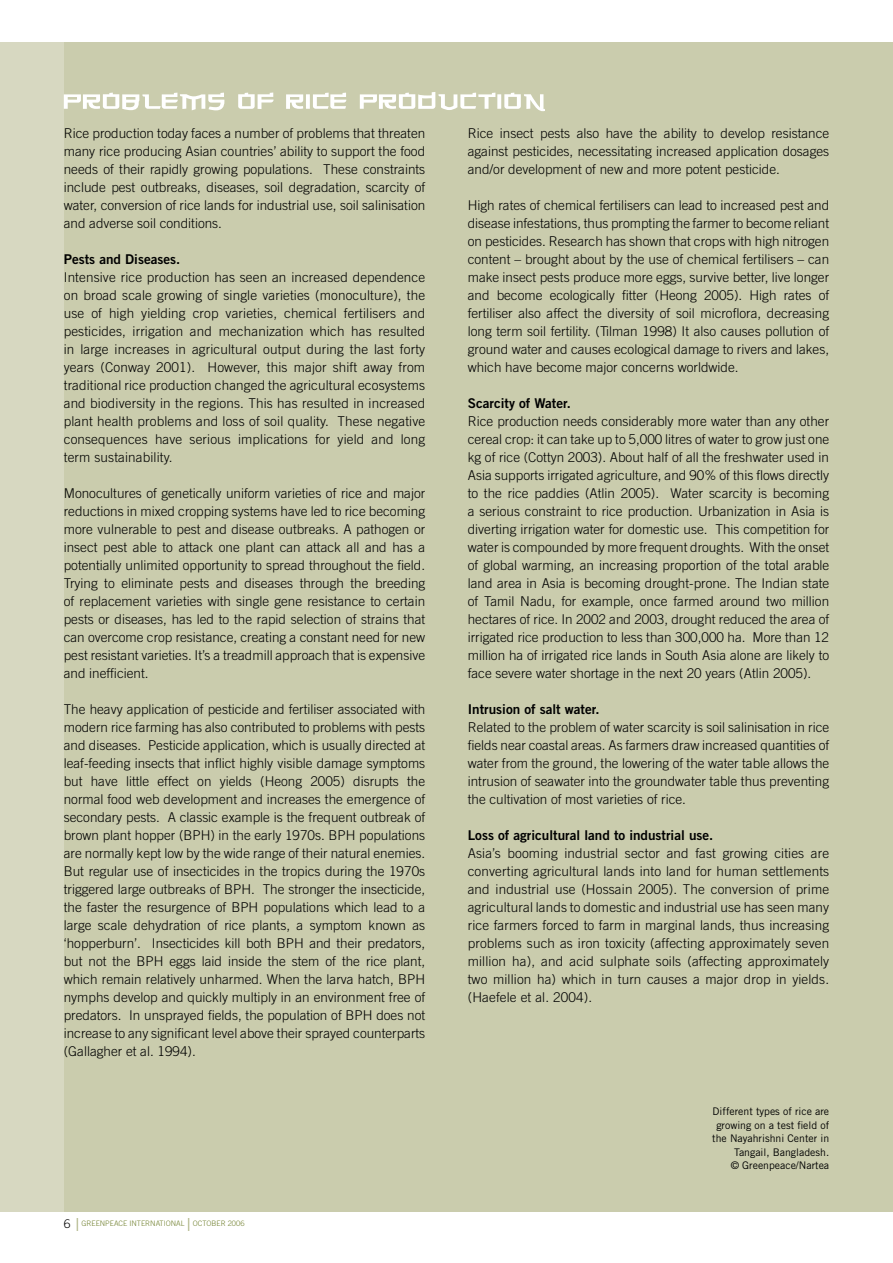
<style>
.page{position:relative;width:893px;height:1263px;background:#fff}
.page>*{position:absolute;margin:0;border:0;box-sizing:border-box;transform-origin:0 0}
.t1{font:300 18px "Trade Gothic";color:#adb283}
.t2{font:300 13.5px/18px "Trade Gothic";color:#000;text-align:justify}
.t3{font:13.5px "Trade Gothic Bold Two";color:#000}
.t4{font:10.5px/13.5px "Trade Gothic";color:#000;text-align:right}
.t5{font:300 7.5px "Trade Gothic";color:#71802e}
</style>
<div class="page">
<div style="left:0;top:43px;width:893px;height:1169px;background:#caccad"></div>
<div style="left:0;top:43px;width:64px;height:1169px;background:#d7d8c1"></div>
<svg style="left:64px;top:92px;width:481px;height:19px"></svg>
<p class="t2" style="left:64px;top:124px;width:363px">Rice production today faces a number of problems that threaten many rice producing Asian countries’ ability to support the food needs of their rapidly growing populations. These constraints include pest outbreaks, diseases, soil degradation, scarcity of water, conversion of rice lands for industrial use, soil salinisation and adverse soil conditions.</p>
<p class="t3" style="left:64px;top:251px;width:118px">Pests and Diseases.</p>
<p class="t2" style="left:64px;top:268px;width:363px">Intensive rice production has seen an increased dependence on broad scale growing of single varieties (monoculture), the use of high yielding crop varieties, chemical fertilisers and pesticides, irrigation and mechanization which has resulted in large increases in agricultural output during the last forty years (Conway 2001). However, this major shift away from traditional rice production changed the agricultural ecosystems and biodiversity in the regions. This has resulted in increased plant health problems and loss of soil quality. These negative consequences have serious implications for yield and long term sustainability.</p>
<p class="t2" style="left:64px;top:484px;width:363px;text-align:left">Monocultures of genetically uniform varieties of rice and major reductions in mixed cropping systems have led to rice becoming more vulnerable to pest and disease outbreaks. A pathogen or insect pest able to attack one plant can attack all and has a potentially unlimited opportunity to spread throughout the field.<br>Trying to eliminate pests and diseases through the breeding of replacement varieties with single gene resistance to certain pests or diseases, has led to the rapid selection of strains that can overcome crop resistance, creating a constant need for new pest resistant varieties. It’s a treadmill approach that is expensive and inefficient.</p>
<p class="t2" style="left:64px;top:700px;width:363px;text-align:left">The heavy application of pesticide and fertiliser associated with modern rice farming has also contributed to problems with pests and diseases. Pesticide application, which is usually directed at leaf-feeding insects that inflict highly visible damage symptoms but have little effect on yields (Heong 2005) disrupts the normal food web development and increases the emergence of secondary pests. A classic example is the frequent outbreak of brown plant hopper (BPH) in the early 1970s. BPH populations are normally kept low by the wide range of their natural enemies.<br>But regular use of insecticides in the tropics during the 1970s triggered large outbreaks of BPH. The stronger the insecticide, the faster the resurgence of BPH populations which lead to a large scale dehydration of rice plants, a symptom known as ‘hopperburn’. Insecticides kill both BPH and their predators, but not the BPH eggs laid inside the stem of the rice plant, which remain relatively unharmed. When the larva hatch, BPH nymphs develop and quickly multiply in an environment free of predators. In unsprayed fields, the population of BPH does not increase to any significant level above their sprayed counterparts (Gallagher et al. 1994).</p>
<h1 class="t1" style="left:75px;top:1213px;width:5px">l</h1>
<p class="t5" style="left:82px;top:1219px;width:105px">GREENPEACE INTERNATIONAL</p>
<h1 class="t1" style="left:187px;top:1213px;width:5px">l</h1>
<p class="t5" style="left:193px;top:1219px;width:53px">OCTOBER 2006</p>
<p class="t2" style="left:468px;top:124px;width:363px">Rice insect pests also have the ability to develop resistance against pesticides, necessitating increased application dosages and/or development of new and more potent pesticide.</p>
<p class="t2" style="left:468px;top:196px;width:363px">High rates of chemical fertilisers can lead to increased pest and disease infestations, thus prompting the farmer to become reliant on pesticides. Research has shown that crops with high nitrogen content – brought about by the use of chemical fertilisers – can make insect pests produce more eggs, survive better, live longer and become ecologically fitter (Heong 2005). High rates of fertiliser also affect the diversity of soil microflora, decreasing long term soil fertility. (Tilman 1998) It also causes pollution of ground water and causes ecological damage to rivers and lakes, which have become major concerns worldwide.</p>
<p class="t3" style="left:468px;top:395px;width:105px">Scarcity of Water.</p>
<p class="t2" style="left:468px;top:412px;width:363px">Rice production needs considerably more water than any other cereal crop: it can take up to 5,000 litres of water to grow just one kg of rice (Cottyn 2003). About half of all the freshwater used in Asia supports irrigated agriculture, and 90% of this flows directly to the rice paddies (Atlin 2005). Water scarcity is becoming a serious constraint to rice production. Urbanization in Asia is diverting irrigation water for domestic use. This competition for water is compounded by more frequent droughts. With the onset of global warming, an increasing proportion of the total arable land area in Asia is becoming drought-prone. The Indian state of Tamil Nadu, for example, once farmed around two million hectares of rice. In 2002 and 2003, drought reduced the area of irrigated rice production to less than 300,000 ha. More than 12 million ha of irrigated rice lands in South Asia alone are likely to face severe water shortage in the next 20 years (Atlin 2005).</p>
<p class="t3" style="left:468px;top:701px;width:133px">Intrusion of salt water.</p>
<p class="t2" style="left:468px;top:718px;width:363px">Related to the problem of water scarcity is soil salinisation in rice fields near coastal areas. As farmers draw increased quantities of water from the ground, the lowering of the water table allows the intrusion of seawater into the groundwater table thus preventing the cultivation of most varieties of rice.</p>
<p class="t3" style="left:468px;top:827px;width:247px">Loss of agricultural land to industrial use.</p>
<p class="t2" style="left:468px;top:844px;width:363px;text-align:left">Asia’s booming industrial sector and fast growing cities are converting agricultural lands into land for human settlements and industrial use (Hossain 2005). The conversion of prime agricultural lands to domestic and industrial use has seen many rice farmers forced to farm in marginal lands, thus increasing problems such as iron toxicity (affecting approximately seven million ha), and acid sulphate soils (affecting approximately two million ha) which in turn causes a major drop in yields. (Haefele et al. 2004).</p>
<p class="t4" style="left:712px;top:1104px;width:118px">Different types of rice are growing on a test field of the Nayahrishni Center in<br>Tangail, Bangladesh.<br>© Greenpeace/Nartea</p>
</div>
